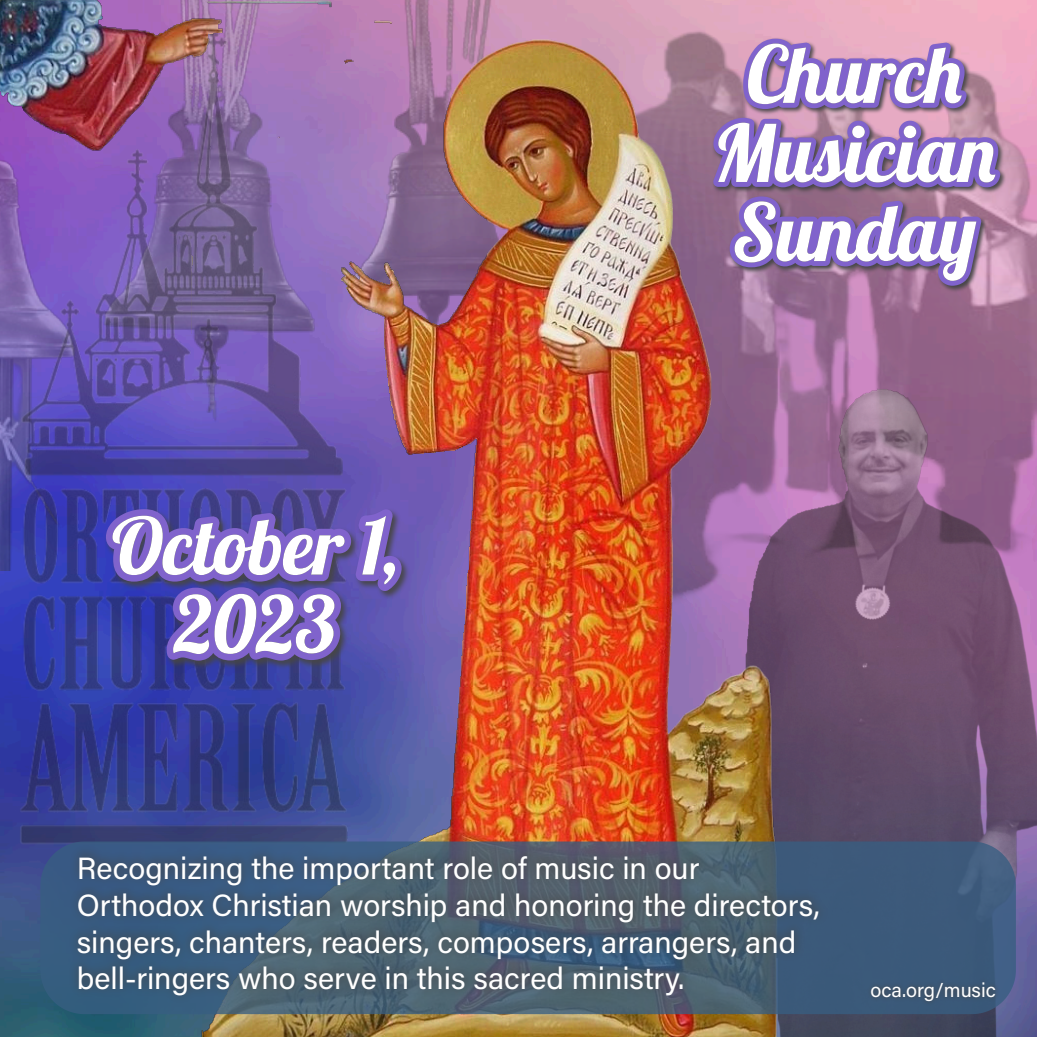
<style>
.page{position:relative;width:1037px;height:1037px;background:#fff}
.page>*{position:absolute;margin:0;border:0;box-sizing:border-box;transform-origin:0 0}
.t1{font:79.2px/79.2px "Lobster";color:#fff;text-align:center}
.t2{font:78.4px/78.4px "Lobster";color:#fff;text-align:center}
.t3{font:30.8px/36.8px "Acumin Pro";color:#fff}
.t4{font:20px "Acumin Pro";color:#fff}
</style>
<div class="page">
<img style="left:778px;top:325px;width:259px;height:712px">
<img style="left:0;top:0;width:189px;height:1037px">
<img style="left:778px;top:4px;width:259px;height:321px">
<svg style="left:778px;top:39px;width:222px;height:247px;background:#876b92"></svg>
<img style="left:47px;top:475px;width:142px;height:245px">
<svg style="left:106px;top:509px;width:83px;height:151px;background:#4b479a"></svg>
<img style="left:189px;top:0;width:589px;height:1037px">
<svg style="left:40px;top:841px;width:976px;height:173px;background:#3e5a7d"></svg>
<img style="left:877px;top:966px;width:143px;height:46px">
<img style="left:52px;top:826px;width:825px;height:189px">
<h2 class="t2" style="left:111px;top:515px;width:289px">October 1,<br>2023</h2>
<h1 class="t1" style="left:713px;top:43px;width:287px">Church<br>Musician<br>Sunday</h1>
<p class="t3" style="left:77px;top:848px;width:745px">Recognizing the important role of music in our Orthodox Christian worship and honoring the directors, singers, chanters, readers, composers, arrangers, and bell-ringers who serve in this sacred ministry.</p>
<p class="t4" style="left:870px;top:976px;width:127px">oca.org/music</p>
</div>
